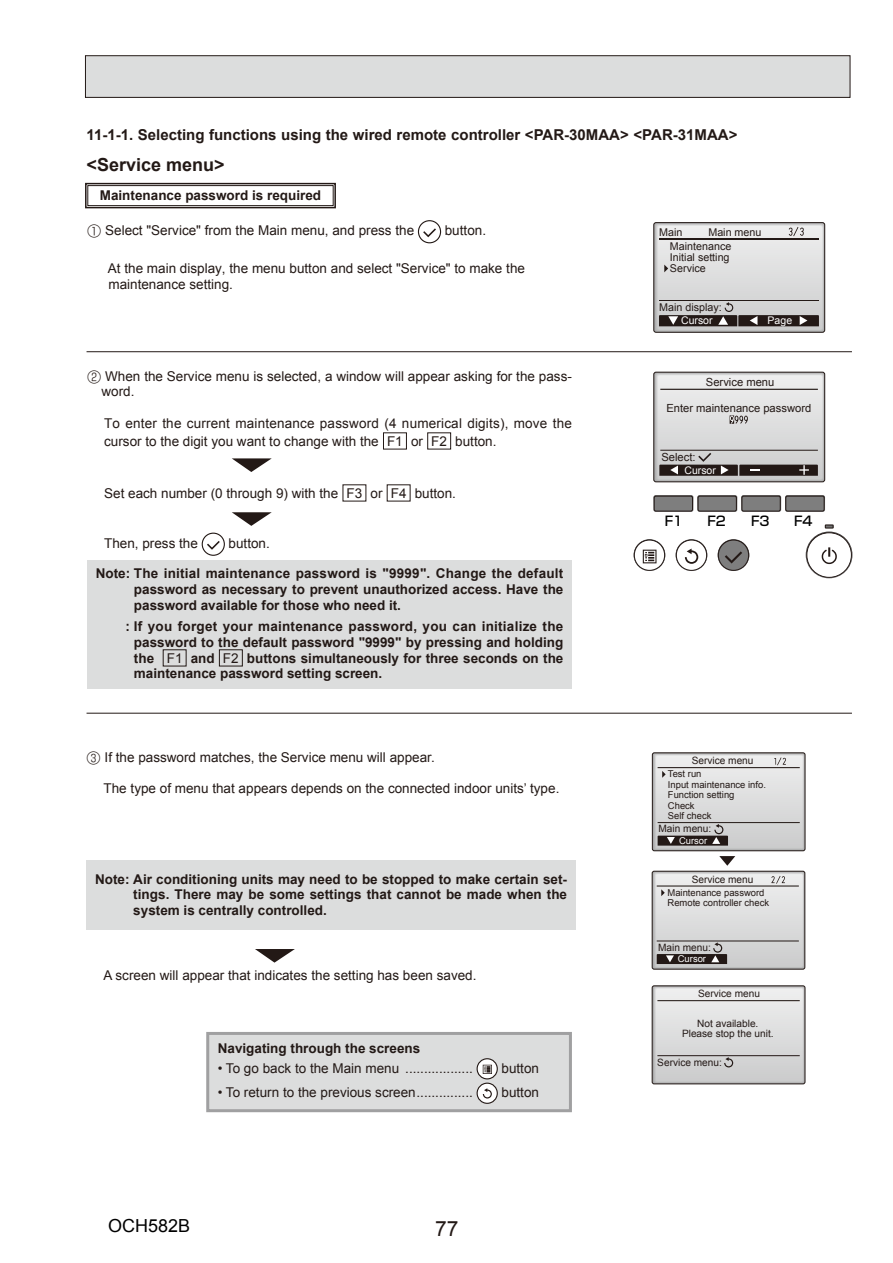
<style>
.page{position:relative;width:893px;height:1263px;background:#fff}
.page>*{position:absolute;margin:0;border:0;box-sizing:border-box;transform-origin:0 0}
.t1{font:21px "Arial";color:#231916}
.t2{font:700 18px "Arial";color:#231916}
.t3{font:18px "Arial";color:#000}
.t4{font:700 15px "Arial";color:#231916}
.t5{font:13.5px/15px "Arial";color:#231916}
.t6{font:700 13.5px/15.8px "Arial";color:#231916;text-align:justify}
.t7{font:500 13.2px "Shin Go Pro";color:#000}
.t8{font:11.25px "Arial";color:#231916}
.t9{font:10.8px/14.1px "Arial";color:#231916}
.t10{font:10.5px "Arial";color:#fff}
.t11{font:10.05px/10.8px "Arial";color:#231916;text-align:center}
.t12{font:9.45px/10.4px "Arial";color:#231916}
.t13{font:9.45px "Arial";color:#fff}
.s1{font-family:"Mee 2 font";font-size:16.5px}
.s2{font-weight:400}
</style>
<div class="page">
<div style="left:85px;top:56px;width:765px;height:41px;background:#dcdddd"></div>
<div style="left:85px;top:55px;width:765px;height:43px;border:1px solid #231916"></div>
<hr style="left:87px;top:713px;width:765px;height:1px;background:#231916">
<div style="left:653px;top:222px;width:172px;height:111px;border:1px solid #231916;border-radius:2px"></div>
<svg style="left:654px;top:223px;width:170px;height:109px;background:#c5c4c4"></svg>
<svg style="left:633px;top:539px;width:32px;height:32px"></svg>
<svg style="left:634px;top:540px;width:31px;height:30px"></svg>
<svg style="left:718px;top:539px;width:31px;height:32px"></svg>
<div style="left:718px;top:540px;width:31px;height:30px;background:#7e7e7e;border:1px solid #231916;border-radius:50%"></div>
<svg style="left:653px;top:495px;width:172px;height:17px;background:#7b7979"></svg>
<div style="left:786px;top:496px;width:38px;height:15px;background:#7e7e7e;border-radius:2px"></div>
<div style="left:786px;top:496px;width:38px;height:15px;border:1px solid #231916;border-radius:2px"></div>
<svg style="left:825px;top:525px;width:8px;height:3px"></svg>
<svg style="left:806px;top:531px;width:46px;height:47px"></svg>
<div style="left:807px;top:532px;width:45px;height:45px;background:#fff;border:1px solid #231916;border-radius:50%"></div>
<svg style="left:675px;top:539px;width:32px;height:32px"></svg>
<div style="left:676px;top:540px;width:31px;height:31px;background:#fff;border:1px solid #231916;border-radius:50%"></div>
<svg style="left:654px;top:372px;width:170px;height:110px;background:#c4c4c3"></svg>
<svg style="left:725px;top:551px;width:17px;height:12px"></svg>
<svg style="left:685px;top:548px;width:13px;height:16px"></svg>
<svg style="left:643px;top:550px;width:13px;height:13px"></svg>
<svg style="left:822px;top:547px;width:15px;height:17px"></svg>
<svg style="left:653px;top:753px;width:152px;height:97px;background:#cdcdcd"></svg>
<svg style="left:652px;top:856px;width:152px;height:112px;background:#d0d0d0"></svg>
<svg style="left:653px;top:986px;width:152px;height:98px;background:#d4d4d4"></svg>
<hr style="left:87px;top:351px;width:765px;height:1px;background:#231916">
<div style="left:383px;top:432px;width:24px;height:17px;border:1px solid #231916"></div>
<div style="left:427px;top:432px;width:24px;height:17px;border:1px solid #231916"></div>
<div style="left:202px;top:533px;width:23px;height:23px;border:1px solid #231916;border-radius:50%"></div>
<svg style="left:207px;top:541px;width:13px;height:9px"></svg>
<svg style="left:418px;top:221px;width:23px;height:22px"></svg>
<div style="left:418px;top:220px;width:23px;height:23px;border:1px solid #231916;border-radius:50%"></div>
<svg style="left:423px;top:228px;width:13px;height:9px"></svg>
<svg style="left:85px;top:182px;width:251px;height:27px"></svg>
<div style="left:88px;top:185px;width:245px;height:21px;border:1px solid #231916"></div>
<div style="left:87px;top:560px;width:485px;height:128px;background:#dcdddd"></div>
<div style="left:163px;top:649px;width:23px;height:17px;border:1px solid #231916"></div>
<div style="left:219px;top:649px;width:24px;height:17px;border:1px solid #231916"></div>
<div style="left:87px;top:861px;width:489px;height:69px;background:#dcdddd"></div>
<svg style="left:232px;top:458px;width:40px;height:14px"></svg>
<svg style="left:232px;top:512px;width:40px;height:14px"></svg>
<div style="left:208px;top:1033px;width:362px;height:78px;background:#dcdddd"></div>
<svg style="left:477px;top:1059px;width:20px;height:20px"></svg>
<div style="left:477px;top:1058px;width:21px;height:21px;border:1px solid #231916;border-radius:50%"></div>
<svg style="left:483px;top:1065px;width:9px;height:9px"></svg>
<svg style="left:477px;top:1083px;width:20px;height:20px"></svg>
<div style="left:477px;top:1082px;width:21px;height:22px;border:1px solid #231916;border-radius:50%"></div>
<svg style="left:483px;top:1088px;width:9px;height:10px"></svg>
<div style="left:206px;top:1032px;width:366px;height:80px;border:3px solid #a0a0a1"></div>
<svg style="left:255px;top:949px;width:40px;height:14px"></svg>
<p class="t4" style="left:87px;top:125px;width:652px">11-1-1. Selecting functions using the wired remote controller &lt;PAR-30MAA&gt; &lt;PAR-31MAA&gt;</p>
<h2 class="t2" style="left:87px;top:153px;width:140px">&lt;Service menu&gt;</h2>
<p class="t6" style="left:100px;top:188px;width:223px">Maintenance password is required</p>
<p class="t5" style="left:87px;top:223px;width:329px"><span class="s1">1</span> Select "Service" from the Main menu, and press the</p>
<p class="t5" style="left:445px;top:223px;width:43px">button.</p>
<p class="t5" style="left:108px;top:260px;width:419px;line-height:16.5px">At the main display, the menu button and select "Service" to make the maintenance setting.</p>
<p class="t5" style="left:101px;top:369px;width:472px;text-indent:-14px"><span class="s1">2</span> When the Service menu is selected, a window will appear asking for the pass&shy;word.</p>
<p class="t5" style="left:104px;top:414px;width:469px;line-height:18.3px">To enter the current maintenance password (4 numerical digits), move the cursor to the digit you want to change with the F1 or F2 button.</p>
<p class="t5" style="left:104px;top:486px;width:353px">Set each number (0 through 9) with the F3 or F4 button.</p>
<p class="t5" style="left:104px;top:535px;width:95px">Then, press the</p>
<p class="t5" style="left:229px;top:535px;width:43px">button.</p>
<p class="t6" style="left:134px;top:566px;width:431px;text-indent:-38px">Note: The initial maintenance password is "9999". Change the default password as necessary to prevent unauthorized access. Have the password available for those who need it.</p>
<p class="t6" style="left:134px;top:618px;width:431px;line-height:16.4px;text-indent:-9px">: If you forget your maintenance password, you can initialize the password to the default password "9999" by pressing and holding the <span class="s2">F1</span> and <span class="s2">F2</span> buttons simultaneously for three seconds on the</p>
<p class="t6" style="left:134px;top:666px;width:250px">maintenance password setting screen.</p>
<p class="t5" style="left:87px;top:750px;width:350px"><span class="s1">3</span> If the password matches, the Service menu will appear.</p>
<p class="t5" style="left:104px;top:781px;width:457px">The type of menu that appears depends on the connected indoor units’ type.</p>
<p class="t6" style="left:133px;top:871px;width:435px;text-indent:-38px">Note: Air conditioning units may need to be stopped to make certain set&shy;tings. There may be some settings that cannot be made when the system is centrally controlled.</p>
<p class="t5" style="left:104px;top:968px;width:374px">A screen will appear that indicates the setting has been saved.</p>
<p class="t6" style="left:218px;top:1041px;width:204px">Navigating through the screens</p>
<p class="t5" style="left:218px;top:1061px;width:257px">• To go back to the Main menu ..................</p>
<p class="t5" style="left:501px;top:1061px;width:39px">button</p>
<p class="t5" style="left:218px;top:1085px;width:257px">• To return to the previous screen...............</p>
<p class="t5" style="left:501px;top:1085px;width:39px">button</p>
<h2 class="t3" style="left:108px;top:1214px;width:84px">OCH582B</h2>
<h1 class="t1" style="left:435px;top:1214px;width:25px">77</h1>
<p class="t9" style="left:659px;top:225px;width:25px">Main</p>
<p class="t9" style="left:670px;top:225px;width:93px;text-indent:38px">Main menu<br>Maintenance</p>
<p class="t9" style="left:670px;top:252px;width:61px;line-height:11.1px">Initial setting<br>Service</p>
<p class="t9" style="left:659px;top:301px;width:64px">Main display:</p>
<p class="t10" style="left:681px;top:314px;width:33px">Cursor</p>
<p class="t10" style="left:768px;top:314px;width:26px">Page</p>
<p class="t8" style="left:706px;top:374px;width:70px">Service menu</p>
<p class="t8" style="left:666px;top:401px;width:146px">Enter maintenance password</p>
<p class="t8" style="left:661px;top:450px;width:36px">Select:</p>
<p class="t10" style="left:684px;top:463px;width:33px">Cursor</p>
<p class="t7" style="left:665px;top:510px;width:20px">F1</p>
<p class="t7" style="left:708px;top:510px;width:20px">F2</p>
<p class="t7" style="left:751px;top:510px;width:20px">F3</p>
<p class="t7" style="left:794px;top:510px;width:20px">F4</p>
<p class="t11" style="left:692px;top:755px;width:63px">S mec i v r e une</p>
<p class="t12" style="left:668px;top:769px;width:99px">Test run<br>Input maintenance info.<br>Function setting<br>Check<br>Self check</p>
<p class="t11" style="left:658px;top:823px;width:54px">M mn i a : une</p>
<p class="t13" style="left:679px;top:834px;width:30px">C rosru</p>
<p class="t11" style="left:692px;top:874px;width:63px">S mec i v r e une</p>
<p class="t12" style="left:668px;top:887px;width:103px;line-height:10.8px">Maintenance password<br>Remote controller check</p>
<p class="t11" style="left:658px;top:942px;width:54px">M mn i a : une</p>
<p class="t13" style="left:678px;top:953px;width:30px">C rosru</p>
<p class="t11" style="left:698px;top:988px;width:63px">Service menu</p>
<p class="t11" style="left:682px;top:1018px;width:93px">Not available.<br>Please stop the unit.</p>
<p class="t11" style="left:657px;top:1057px;width:66px">Service menu:</p>
</div>
